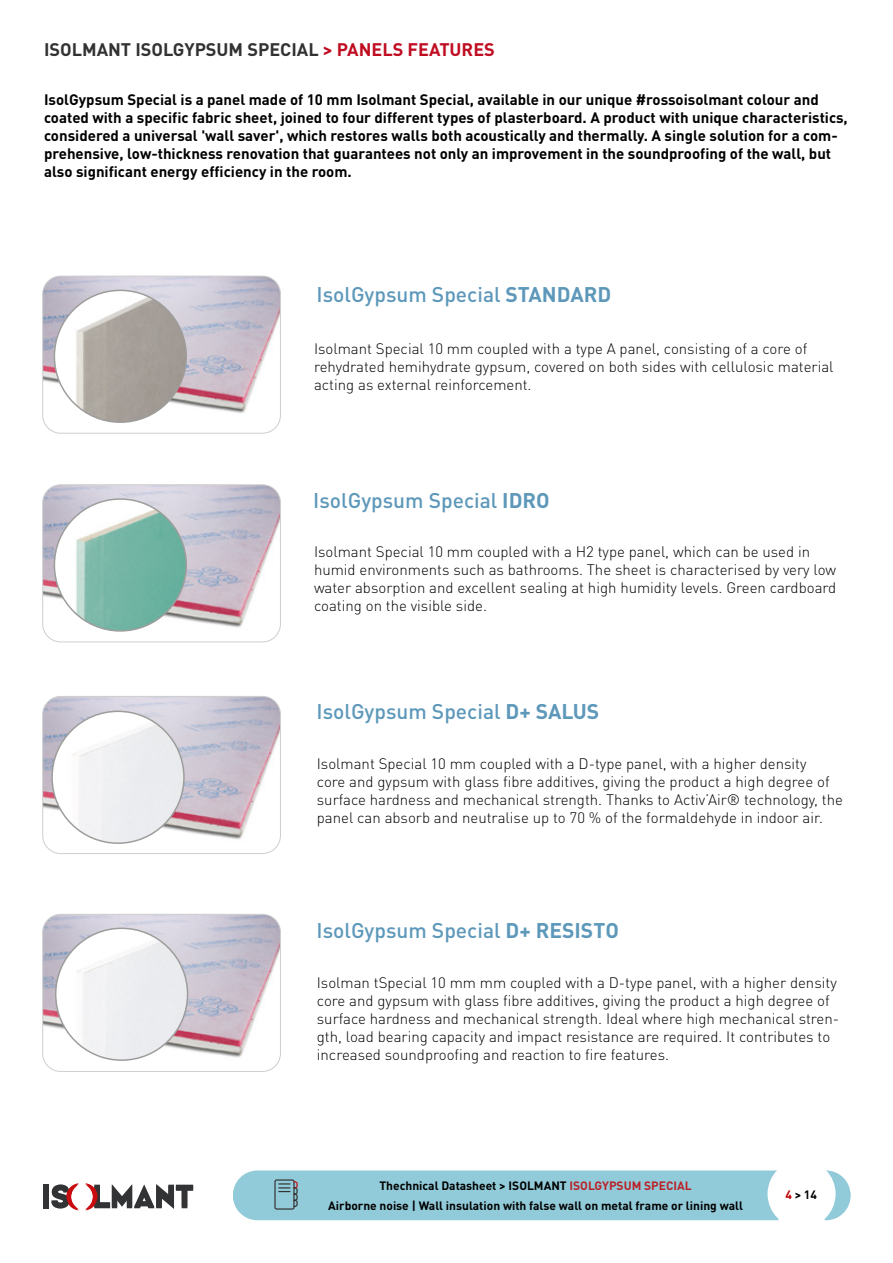
<style>
.page{position:relative;width:893px;height:1263px;background:#fff}
.page>*{position:absolute;margin:0;border:0;box-sizing:border-box;transform-origin:0 0}
.t1{font:500 21px "DIN Pro";color:#5d98ba}
.t2{font:700 18px "DIN Pro";color:#323232}
.t3{font:300 15px/18px "DIN Pro";color:#000}
.t4{font:700 15px/18px "DIN Pro";color:#000}
.t5{font:700 12px "DIN Pro";color:#000}
.s1{color:#c00c21}
.s2{font-weight:700}
.s3{color:#ba2229}
.s4{color:#c00000}
</style>
<div class="page">
<div style="left:43px;top:1186px;width:6px;height:22px;background:#323335"></div>
<div style="left:43px;top:1185px;width:6px;height:22px;background:#323335"></div>
<svg style="left:85px;top:1183px;width:108px;height:27px"></svg>
<svg style="left:51px;top:1183px;width:28px;height:27px"></svg>
<div style="left:233px;top:1170px;width:617px;height:49px;background:#91cad8;border-radius:24px"></div>
<svg style="left:274px;top:1179px;width:24px;height:31px"></svg>
<div style="left:767px;top:1160px;width:69px;height:68px;background:#fff;border-radius:50%"></div>
<img style="left:43px;top:276px;width:237px;height:148px">
<div style="left:43px;top:276px;width:238px;height:157px;border:1px solid #cecece;border-radius:18px"></div>
<img style="left:58px;top:290px;width:128px;height:132px">
<img style="left:43px;top:485px;width:237px;height:154px">
<div style="left:43px;top:485px;width:238px;height:157px;border:1px solid #cecece;border-radius:18px"></div>
<img style="left:54px;top:499px;width:132px;height:132px;border-radius:66px">
<img style="left:43px;top:696px;width:236px;height:154px">
<div style="left:43px;top:696px;width:238px;height:158px;border:1px solid #cecece;border-radius:18px"></div>
<img style="left:52px;top:711px;width:132px;height:132px;border-radius:66px">
<img style="left:43px;top:914px;width:237px;height:154px">
<div style="left:43px;top:914px;width:238px;height:157px;border:1px solid #cecece;border-radius:18px"></div>
<img style="left:56px;top:928px;width:132px;height:132px;border-radius:66px">
<p class="t2" style="left:44px;top:34px;width:452px">ISOLMANT ISOLGYPSUM SPECIAL <span class="s1">&gt; PANELS FEATURES</span></p>
<p class="t4" style="left:44px;top:88px;width:805px">IsolGypsum Special is a panel made of 10 mm Isolmant Special, available in our unique #rossoisolmant colour and coated with a specific fabric sheet, joined to four different types of plasterboard. A product with unique characteristics, considered a universal 'wall saver', which restores walls both acoustically and thermally. A single solution for a com&shy;prehensive, low-thickness renovation that guarantees not only an improvement in the soundproofing of the wall, but also significant energy efficiency in the room.</p>
<h1 class="t1" style="left:317px;top:278px;width:296px">IsolGypsum Special <span class="s2">STANDARD</span></h1>
<p class="t3" style="left:314px;top:338px;width:521px">Isolmant Special 10 mm coupled with a type A panel, consisting of a core of rehydrated hemihydrate gypsum, covered on both sides with cellulosic material acting as external reinforcement.</p>
<h1 class="t1" style="left:313px;top:483px;width:238px">IsolGypsum Special <span class="s2">IDRO</span></h1>
<p class="t3" style="left:314px;top:541px;width:524px">Isolmant Special 10 mm coupled with a H2 type panel, which can be used in humid environments such as bathrooms. The sheet is characterised by very low water absorption and excellent sealing at high humidity levels. Green cardboard coating on the visible side.</p>
<h1 class="t1" style="left:317px;top:694px;width:284px">IsolGypsum Special <span class="s2">D+ SALUS</span></h1>
<p class="t3" style="left:317px;top:753px;width:528px">Isolmant Special 10 mm coupled with a D-type panel, with a higher density<br>core and gypsum with glass fibre additives, giving the product a high degree of surface hardness and mechanical strength. Thanks to Activ’Air® technology, the panel can absorb and neutralise up to 70 % of the formaldehyde in indoor air.</p>
<h1 class="t1" style="left:317px;top:913px;width:304px">IsolGypsum Special <span class="s2">D+ RESISTO</span></h1>
<p class="t3" style="left:317px;top:972px;width:524px">Isolman tSpecial 10 mm mm coupled with a D-type panel, with a higher density core and gypsum with glass fibre additives, giving the product a high degree of surface hardness and mechanical strength. Ideal where high mechanical stren&shy;gth, load bearing capacity and impact resistance are required. It contributes to increased soundproofing and reaction to fire features.</p>
<p class="t5" style="left:379px;top:1176px;width:314px">Thechnical Datasheet &gt; ISOLMANT <span class="s3">ISOLGYPSUM SPECIAL</span></p>
<p class="t5" style="left:328px;top:1197px;width:416px">Airborne noise | Wall insulation with false wall on metal frame or lining wall</p>
<p class="t5" style="left:785px;top:1185px;width:33px"><span class="s4">4</span>&gt; 14</p>
</div>
